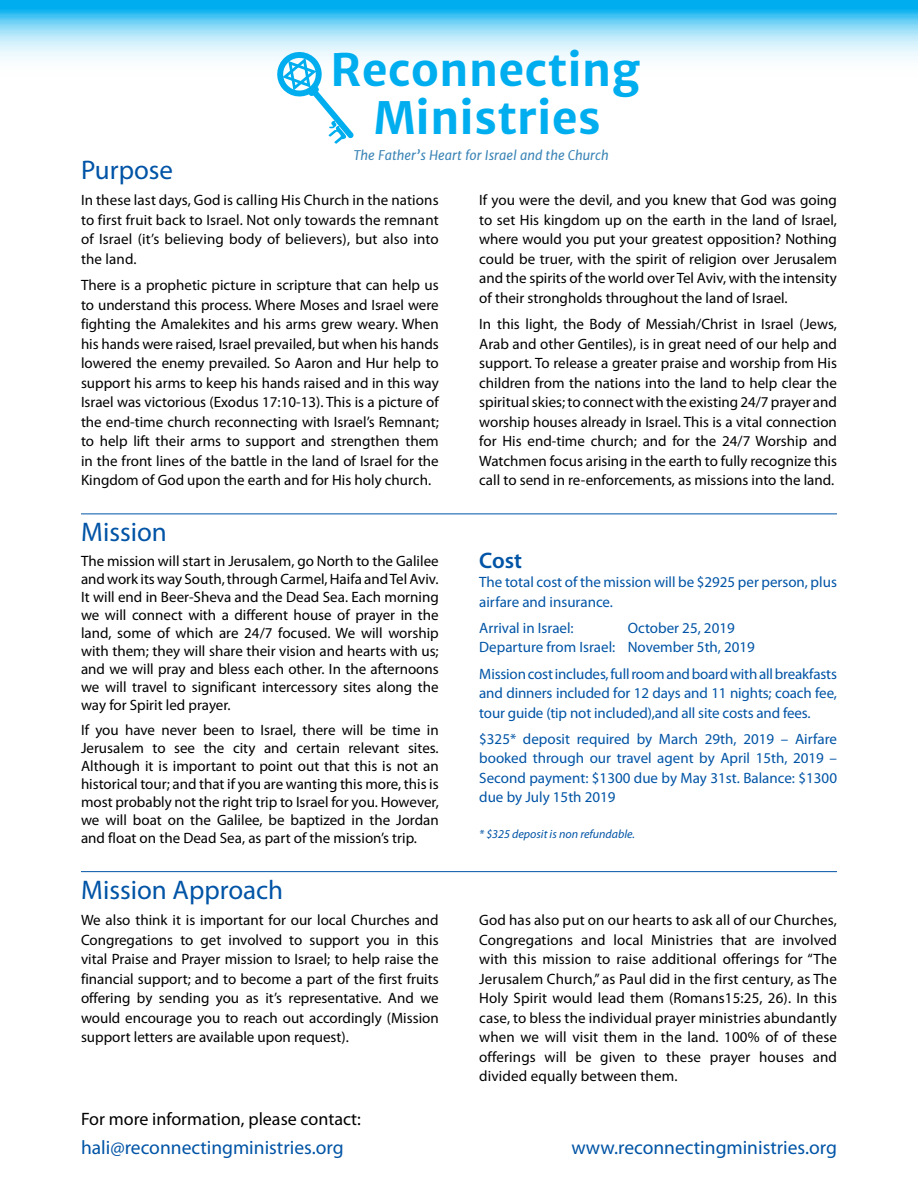
<style>
.page{position:relative;width:918px;height:1188px;background:#fff}
.page>*{position:absolute;margin:0;border:0;box-sizing:border-box;transform-origin:0 0}
.t1{font:700 44.85px/47.5px "Merriweather Sans";color:#00aeef;text-align:center}
.t2{font:27px "Myriad Pro";color:#0054a6}
.t3{font:600 22.5px "Myriad Pro";color:#0054a6}
.t4{font:19.5px "Myriad Pro";color:#0054a6}
.t5{font:18px "Myriad Pro";color:#000}
.t6{font:15px/19.5px "Myriad Pro";color:#000;text-align:justify}
.t7{font:15px/19.5px "Myriad Pro";color:#0054a6}
.t8{font:italic 13.05px "Merriweather Sans";color:#3a84b6}
.t9{font:italic 12px "Myriad Pro";color:#0054a6}
</style>
<div class="page">
<svg style="left:0;top:0;width:918px;height:60px;background:#87d8f7"></svg>
<hr style="left:81px;top:514px;width:756px;height:1px;background:#0054a6">
<hr style="left:81px;top:871px;width:756px;height:1px;background:#0054a6">
<svg style="left:275px;top:49px;width:79px;height:95px"></svg>
<h1 class="t1" style="left:330px;top:46px;width:311px">Reconnecting<br>Ministries</h1>
<p class="t8" style="left:353px;top:147px;width:257px">The Father’s Heart for Israel and the Church</p>
<h2 class="t2" style="left:81px;top:155px;width:94px">Purpose</h2>
<p class="t6" style="left:81px;top:191px;width:359px">In these last days, God is calling His Church in the nations to first fruit back to Israel. Not only towards the remnant of Israel (it’s believing body of believers), but also into the land.</p>
<p class="t6" style="left:81px;top:276px;width:359px">There is a prophetic picture in scripture that can help us to understand this process. Where Moses and Israel were fighting the Amalekites and his arms grew weary. When his hands were raised, Israel prevailed, but when his hands lowered the enemy prevailed. So Aaron and Hur help to support his arms to keep his hands raised and in this way Israel was victorious (Exodus 17:10-13). This is a picture of the end-time church reconnecting with Israel’s Remnant; to help lift their arms to support and strengthen them in the front lines of the battle in the land of Israel for the Kingdom of God upon the earth and for His holy church.</p>
<p class="t6" style="left:479px;top:191px;width:359px">If you were the devil, and you knew that God was going to set His kingdom up on the earth in the land of Israel, where would you put your greatest opposition? Nothing could be truer, with the spirit of religion over Jerusalem and the spirits of the world over Tel Aviv, with the intensity of their strongholds throughout the land of Israel.</p>
<p class="t6" style="left:479px;top:315px;width:359px">In this light, the Body of Messiah/Christ in Israel (Jews, Arab and other Gentiles), is in great need of our help and support. To release a greater praise and worship from His children from the nations into the land to help clear the spiritual skies; to connect with the existing 24/7 prayer and worship houses already in Israel. This is a vital connection for His end-time church; and for the 24/7 Worship and Watchmen focus arising in the earth to fully recognize this call to send in re-enforcements, as missions into the land.</p>
<h2 class="t2" style="left:81px;top:517px;width:87px">Mission</h2>
<p class="t6" style="left:81px;top:552px;width:359px;line-height:18px">The mission will start in Jerusalem, go North to the Galilee and work its way South, through Carmel, Haifa and Tel Aviv.<br>It will end in Beer-Sheva and the Dead Sea. Each morning we will connect with a different house of prayer in the land, some of which are 24/7 focused. We will worship with them; they will share their vision and hearts with us; and we will pray and bless each other. In the afternoons we will travel to significant intercessory sites along the way for Spirit led prayer.</p>
<p class="t6" style="left:81px;top:721px;width:359px;line-height:18px">If you have never been to Israel, there will be time in Jerusalem to see the city and certain relevant sites.<br>Although it is important to point out that this is not an historical tour; and that if you are wanting this more, this is most probably not the right trip to Israel for you. However, we will boat on the Galilee, be baptized in the Jordan and float on the Dead Sea, as part of the mission’s trip.</p>
<h3 class="t3" style="left:479px;top:548px;width:44px">Cost</h3>
<p class="t7" style="left:479px;top:573px;width:359px">The total cost of the mission will be $2925 per person, plus airfare and insurance.</p>
<p class="t7" style="left:479px;top:618px;width:96px">Arrival in Israel:</p>
<p class="t7" style="left:479px;top:618px;width:277px;text-indent:148px">October 25, 2019<br>Departure from Israel: November 5th, 2019</p>
<p class="t7" style="left:479px;top:664px;width:359px;text-align:justify">Mission cost includes, full room and board with all breakfasts and dinners included for 12 days and 11 nights; coach fee, tour guide (tip not included),and all site costs and fees.</p>
<p class="t7" style="left:479px;top:729px;width:359px;text-align:justify">$325* deposit required by March 29th, 2019 – Airfare booked through our travel agent by April 15th, 2019 – Second payment: $1300 due by May 31st. Balance: $1300 due by July 15th 2019</p>
<p class="t9" style="left:479px;top:827px;width:157px">* $325 deposit is non refundable.</p>
<h2 class="t2" style="left:81px;top:875px;width:204px">Mission Approach</h2>
<p class="t6" style="left:81px;top:911px;width:359px">We also think it is important for our local Churches and Congregations to get involved to support you in this vital Praise and Prayer mission to Israel; to help raise the financial support; and to become a part of the first fruits offering by sending you as it’s representative. And we would encourage you to reach out accordingly (Mission support letters are available upon request).</p>
<p class="t6" style="left:479px;top:911px;width:359px">God has also put on our hearts to ask all of our Churches, Congregations and local Ministries that are involved with this mission to raise additional offerings for “The Jerusalem Church,” as Paul did in the first century, as The Holy Spirit would lead them (Romans15:25, 26). In this case, to bless the individual prayer ministries abundantly when we will visit them in the land. 100% of of these offerings will be given to these prayer houses and divided equally between them.</p>
<p class="t5" style="left:81px;top:1109px;width:282px">For more information, please contact:</p>
<h3 class="t4" style="left:81px;top:1137px;width:264px">hali@reconnectingministries.org</h3>
<h3 class="t4" style="left:571px;top:1137px;width:267px">www.reconnectingministries.org</h3>
</div>
